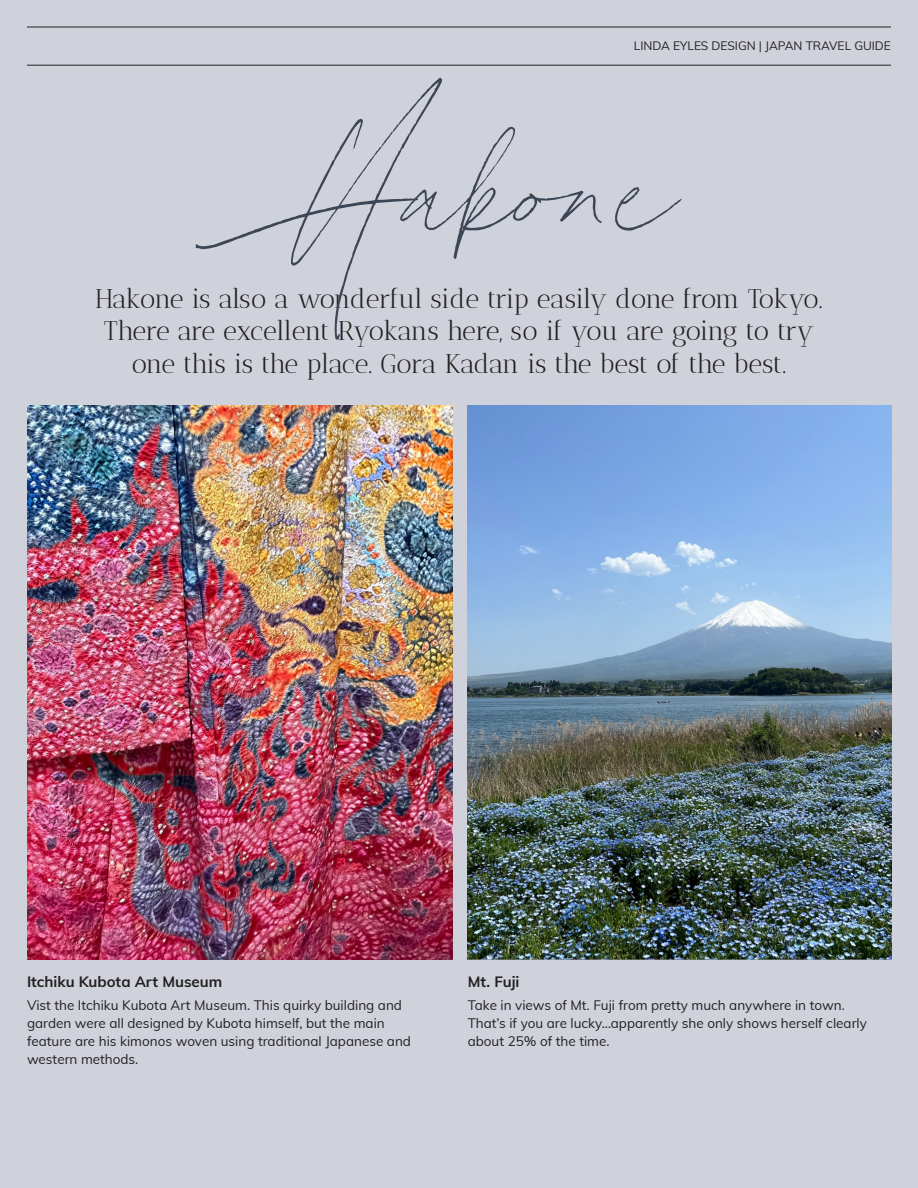
<style>
.page{position:relative;width:918px;height:1188px;background:#d0d2db}
.page>*{position:absolute;margin:0;border:0;box-sizing:border-box;transform-origin:0 0}
.t1{font:243px "Sebastian Bobby";color:#3d4655}
.t2{font:27px/32.4px "Antic Didone";letter-spacing:-.04em;color:#231f20;text-align:center}
.t3{font:700 15px "Muli";color:#231f20}
.Body_Copy{font:13.5px/18px "Muli";color:#231f20}
.t4{font:12px "Muli";color:#231f20}
</style>
<div class="page">
<img style="left:27px;top:405px;width:426px;height:554px">
<img style="left:468px;top:405px;width:424px;height:554px">
<hr style="left:27px;top:27px;width:864px;height:1px;background:#231f20">
<hr style="left:27px;top:65px;width:864px;height:1px;background:#231f20">
<p class="t4" style="left:634px;top:37px;width:259px">LINDA EYLES DESIGN | JAPAN TRAVEL GUIDE</p>
<p class="t1" style="left:239px;top:47px;width:442px">Hakone</p>
<p class="t2" style="left:95px;top:283px;width:729px">Hakone is also a wonderful side trip easily done from Tokyo.<br>There are excellent Ryokans here, so if you are going to try one this is the place. Gora Kadan is the best of the best.</p>
<p class="t3" style="left:27px;top:971px;width:197px">Itchiku Kubota Art Museum</p>
<p class="t3" style="left:468px;top:971px;width:53px">Mt. Fuji</p>
<p class="Body_Copy" style="left:27px;top:996px;width:386px">Vist the Itchiku Kubota Art Museum. This quirky building and garden were all designed by Kubota himself, but the main feature are his kimonos woven using traditional Japanese and western methods.</p>
<p class="Body_Copy" style="left:468px;top:996px;width:401px">Take in views of Mt. Fuji from pretty much anywhere in town.<br>That’s if you are lucky…apparently she only shows herself clearly about 25% of the time.</p>
</div>
